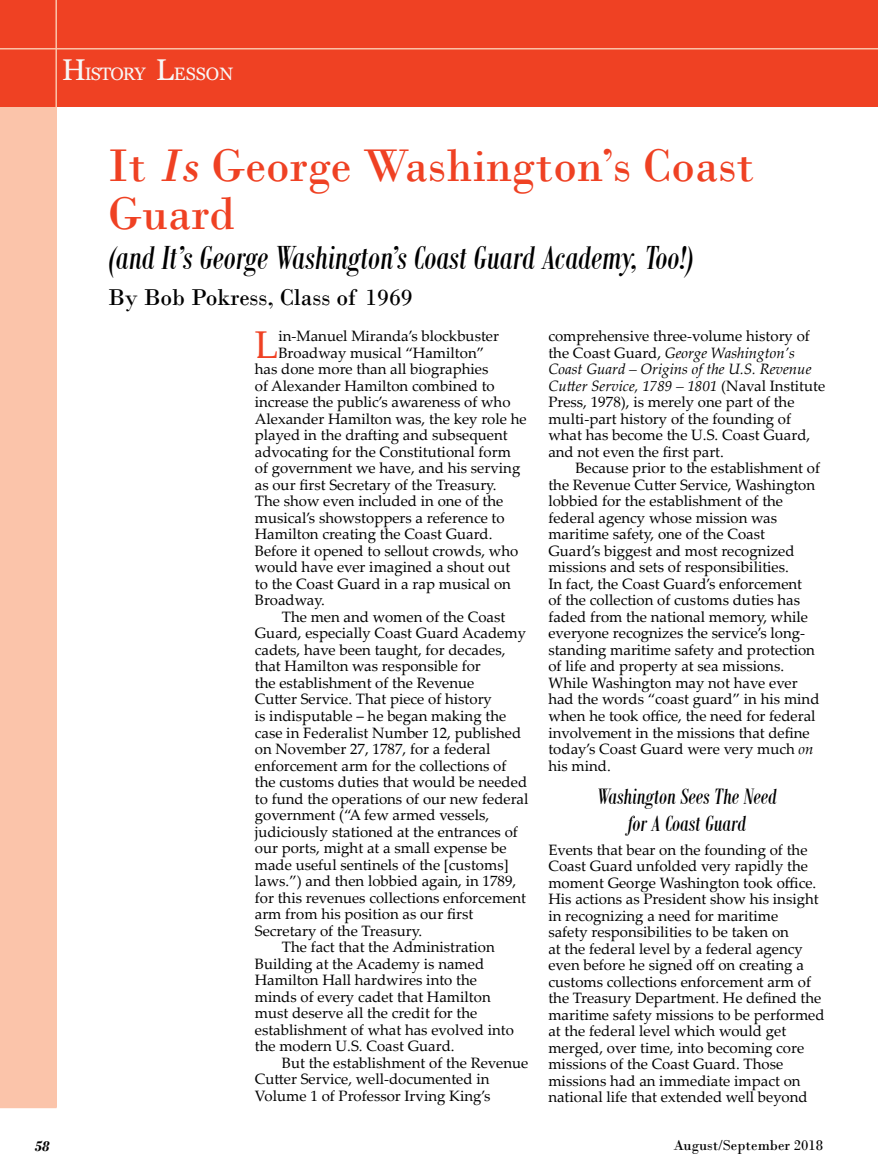
<style>
.page{position:relative;width:878px;height:1175px;background:#fff}
.page>*{position:absolute;margin:0;border:0;box-sizing:border-box;transform-origin:0 0}
.t1{font:48px/48px "Bodoni";color:#ef4123}
.t2{font:38.7px "Palatino Linotype";color:#ef4123}
.t3{font:italic 36px "Bodoni MT Condensed";color:#000}
.t4{font:italic 24px/27px "Bodoni MT Condensed";color:#000;text-align:center}
.t5{font:24px "Bodoni";color:#000}
.t6{font:18px "Georgia";letter-spacing:-.05em;color:#f7f7f7}
.t7{font:15px/16.5px "Palatino Linotype";color:#000}
.t8{font:15px "Bodoni";color:#000}
.t9{font:italic 700 15px "Bodoni";color:#000}
.s1{font-size:30px}
.s2{font-style:italic}
</style>
<div class="page">
<div style="left:0;top:107px;width:57px;height:1001px;background:#fbc4aa"></div>
<div style="left:0;top:0;width:878px;height:107px;background:#ef4123"></div>
<hr style="left:0;top:48px;width:878px;height:2px;background:#fbc4aa">
<hr style="left:55px;top:0;width:2px;height:1107px;background:#fbc4aa">
<p class="t6" style="left:62px;top:63px;width:173px"><span class="s1">H</span>ISTORY <span class="s1">L</span>ESSON</p>
<p class="t9" style="left:34px;top:1137px;width:16px">58</p>
<h1 class="t1" style="left:108px;top:141px;width:648px">It <span class="s2">Is</span> George Washington’s Coast<br>Guard</h1>
<h3 class="t3" style="left:108px;top:236px;width:587px">(and It’s George Washington’s Coast Guard Academy, Too!)</h3>
<h3 class="t5" style="left:108px;top:283px;width:306px">By Bob Pokress, Class of 1969</h3>
<h2 class="t2" style="left:255px;top:317px;width:25px">L</h2>
<p class="t7" style="left:278px;top:327px;width:222px">in-Manuel Miranda’s blockbuster</p>
<p class="t7" style="left:278px;top:344px;width:207px">Broadway musical “Hamilton”</p>
<p class="t7" style="left:255px;top:360px;width:235px">has done more than all biographies</p>
<p class="t7" style="left:255px;top:377px;width:241px">of Alexander Hamilton combined to</p>
<p class="t7" style="left:255px;top:393px;width:257px">increase the public’s awareness of who</p>
<p class="t7" style="left:255px;top:410px;width:273px">Alexander Hamilton was, the key role he</p>
<p class="t7" style="left:255px;top:426px;width:254px">played in the drafting and subsequent</p>
<p class="t7" style="left:255px;top:443px;width:257px">advocating for the Constitutional form</p>
<p class="t7" style="left:255px;top:459px;width:267px">of government we have, and his serving</p>
<p class="t7" style="left:255px;top:476px;width:243px">as our first Secretary of the Treasury.</p>
<p class="t7" style="left:255px;top:492px;width:250px">The show even included in one of the</p>
<p class="t7" style="left:255px;top:509px;width:251px">musical’s showstoppers a reference to</p>
<p class="t7" style="left:255px;top:525px;width:239px">Hamilton creating the Coast Guard.</p>
<p class="t7" style="left:255px;top:542px;width:265px">Before it opened to sellout crowds, who</p>
<p class="t7" style="left:255px;top:558px;width:257px">would have ever imagined a shout out</p>
<p class="t7" style="left:255px;top:575px;width:258px">to the Coast Guard in a rap musical on</p>
<p class="t7" style="left:255px;top:591px;width:71px">Broadway.</p>
<p class="t7" style="left:282px;top:608px;width:225px">The men and women of the Coast</p>
<p class="t7" style="left:255px;top:624px;width:273px">Guard, especially Coast Guard Academy</p>
<p class="t7" style="left:255px;top:641px;width:252px">cadets, have been taught, for decades,</p>
<p class="t7" style="left:255px;top:657px;width:227px">that Hamilton was responsible for</p>
<p class="t7" style="left:255px;top:674px;width:221px">the establishment of the Revenue</p>
<p class="t7" style="left:255px;top:690px;width:238px">Cutter Service. That piece of history</p>
<p class="t7" style="left:255px;top:707px;width:253px">is indisputable – he began making the</p>
<p class="t7" style="left:255px;top:723px;width:268px">case in Federalist Number 12, published</p>
<p class="t7" style="left:255px;top:740px;width:237px">on November 27, 1787, for a federal</p>
<p class="t7" style="left:255px;top:756px;width:253px">enforcement arm for the collections of</p>
<p class="t7" style="left:255px;top:773px;width:274px">the customs duties that would be needed</p>
<p class="t7" style="left:255px;top:789px;width:275px">to fund the operations of our new federal</p>
<p class="t7" style="left:255px;top:806px;width:236px">government (“A few armed vessels,</p>
<p class="t7" style="left:255px;top:822px;width:264px">judiciously stationed at the entrances of</p>
<p class="t7" style="left:255px;top:839px;width:253px">our ports, might at a small expense be</p>
<p class="t7" style="left:255px;top:855px;width:255px">made useful sentinels of the [customs]</p>
<p class="t7" style="left:255px;top:872px;width:263px">laws.”) and then lobbied again, in 1789,</p>
<p class="t7" style="left:255px;top:888px;width:273px">for this revenues collections enforcement</p>
<p class="t7" style="left:255px;top:905px;width:220px">arm from his position as our first</p>
<p class="t7" style="left:255px;top:921px;width:169px">Secretary of the Treasury.</p>
<p class="t7" style="left:282px;top:938px;width:214px">The fact that the Administration</p>
<p class="t7" style="left:255px;top:954px;width:231px">Building at the Academy is named</p>
<p class="t7" style="left:255px;top:971px;width:224px">Hamilton Hall hardwires into the</p>
<p class="t7" style="left:255px;top:987px;width:237px">minds of every cadet that Hamilton</p>
<p class="t7" style="left:255px;top:1004px;width:224px">must deserve all the credit for the</p>
<p class="t7" style="left:255px;top:1020px;width:260px">establishment of what has evolved into</p>
<p class="t7" style="left:255px;top:1037px;width:201px">the modern U.S. Coast Guard.</p>
<p class="t7" style="left:282px;top:1053px;width:248px">But the establishment of the Revenue</p>
<p class="t7" style="left:255px;top:1070px;width:236px">Cutter Service, well-documented in</p>
<p class="t7" style="left:255px;top:1086px;width:237px">Volume 1 of Professor Irving King’s</p>
<p class="t7" style="left:548px;top:327px;width:278px">comprehensive three-volume history of the Coast Guard, <span class="s2">George Washington’s Coast Guard – Origins of the U.S. Revenue Cutter Service, 1789 – 1801</span> (Naval Institute Press, 1978), is merely one part of the multi-part history of the founding of what has become the U.S. Coast Guard, and not even the first part.</p>
<p class="t7" style="left:548px;top:459px;width:273px;text-indent:27px">Because prior to the establishment of the Revenue Cutter Service, Washington lobbied for the establishment of the federal agency whose mission was maritime safety, one of the Coast Guard’s biggest and most recognized missions and sets of responsibilities.<br>In fact, the Coast Guard’s enforcement<br>of the collection of customs duties has faded from the national memory, while everyone recognizes the service’s long&shy;standing maritime safety and protection of life and property at sea missions.<br>While Washington may not have ever had the words “coast guard” in his mind when he took office, the need for federal involvement in the missions that define today’s Coast Guard were very much <span class="s2">on </span>his mind.</p>
<h3 class="t4" style="left:597px;top:783px;width:181px">Washington Sees The Need for A Coast Guard</h3>
<p class="t7" style="left:548px;top:840px;width:278px">Events that bear on the founding of the Coast Guard unfolded very rapidly the moment George Washington took office.<br>His actions as President show his insight in recognizing a need for maritime<br>safety responsibilities to be taken on<br>at the federal level by a federal agency even before he signed off on creating a customs collections enforcement arm of the Treasury Department. He defined the maritime safety missions to be performed at the federal level which would get merged, over time, into becoming core missions of the Coast Guard. Those missions had an immediate impact on national life that extended well beyond</p>
<p class="t8" style="left:673px;top:1136px;width:151px">August/September 2018</p>
</div>
